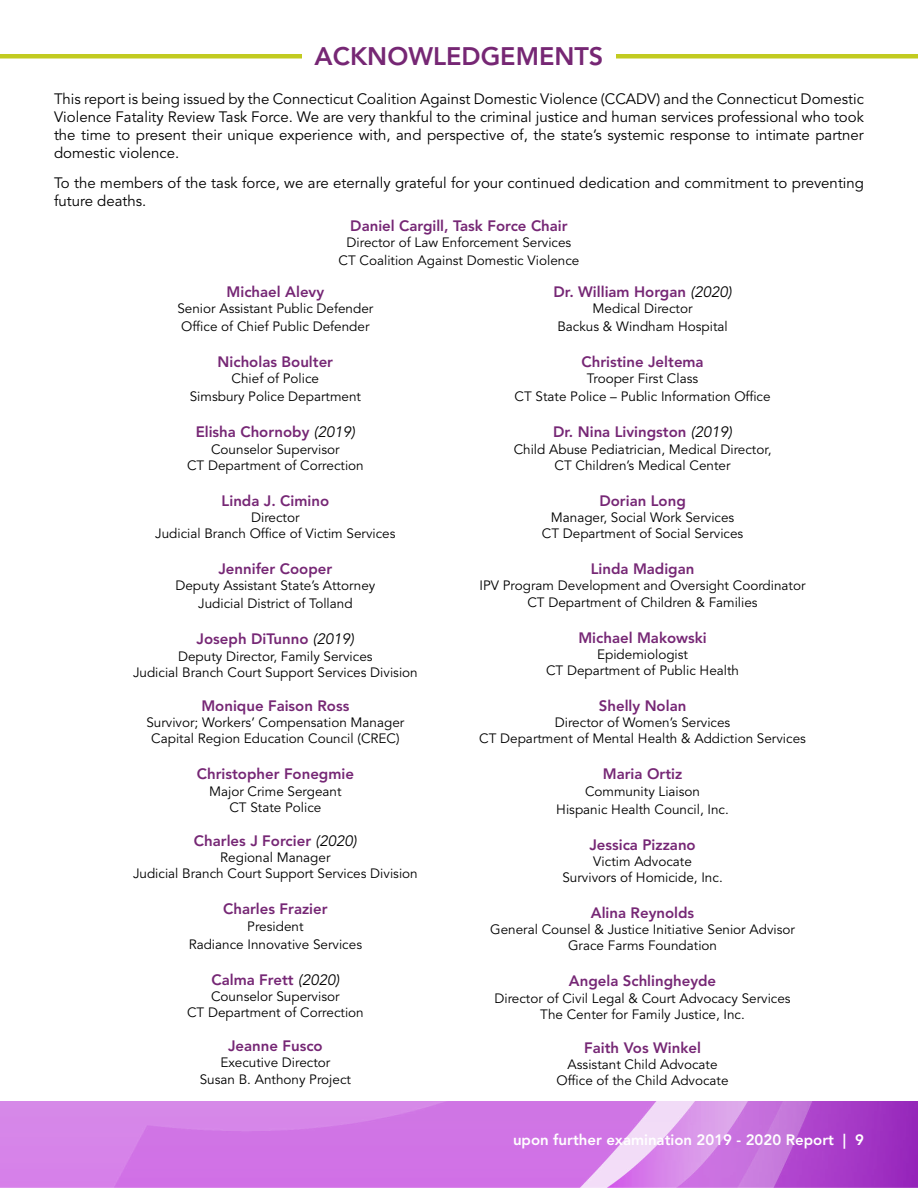
<style>
.page{position:relative;width:918px;height:1188px;background:#fff}
.page>*{position:absolute;margin:0;border:0;box-sizing:border-box;transform-origin:0 0}
.t1{font:800 25.2px "Avenir LT Std";color:#762774}
.t2{font:15px/18px "Avenir LT Std";color:#000;text-align:justify}
.t3{font:800 15px "Avenir LT Std";color:#762775}
.t4{font:800 15px "Avenir LT Std";color:#fff}
.t5{font:13.5px/16.2px "Avenir LT Std";color:#000;text-align:center}
.s1{font-weight:400;font-style:italic;color:#000}
</style>
<div class="page">
<img style="left:0;top:1102px;width:918px;height:86px">
<div style="left:0;top:54px;width:918px;height:5px;background:#c2cb20"></div>
<div style="left:302px;top:38px;width:314px;height:32px;background:#fff"></div>
<h1 class="t1" style="left:315px;top:41px;width:290px">ACKNOWLEDGEMENTS</h1>
<p class="t2" style="left:54px;top:91px;width:811px">This report is being issued by the Connecticut Coalition Against Domestic Violence (CCADV) and the Connecticut Domestic Violence Fatality Review Task Force. We are very thankful to the criminal justice and human services professional who took the time to present their unique experience with, and perspective of, the state’s systemic response to intimate partner domestic violence.</p>
<p class="t2" style="left:54px;top:175px;width:812px">To the members of the task force, we are eternally grateful for your continued dedication and commitment to preventing future deaths.</p>
<p class="t3" style="left:350px;top:217px;width:219px">Daniel Cargill, Task Force Chair</p>
<p class="t5" style="left:339px;top:234px;width:242px;line-height:18px">Director of Law Enforcement Services<br>CT Coalition Against Domestic Violence</p>
<p class="t3" style="left:227px;top:283px;width:99px">Michael Alevy</p>
<p class="t5" style="left:177px;top:300px;width:197px;line-height:18px;text-align:left">Senior Assistant Public Defender<br>Office of Chief Public Defender</p>
<p class="t3" style="left:218px;top:353px;width:117px">Nicholas Boulter</p>
<p class="t5" style="left:190px;top:370px;width:173px;line-height:18px">Chief of Police<br>Simsbury Police Department</p>
<p class="t3" style="left:196px;top:423px;width:161px">Elisha Chornoby <span class="s1">(2019)</span></p>
<p class="t5" style="left:187px;top:441px;width:178px">Counselor Supervisor<br>CT Department of Correction</p>
<p class="t3" style="left:222px;top:492px;width:109px">Linda J. Cimino</p>
<p class="t5" style="left:155px;top:510px;width:242px">Director<br>Judicial Branch Office of Victim Services</p>
<p class="t3" style="left:218px;top:560px;width:115px">Jennifer Cooper</p>
<p class="t5" style="left:175px;top:577px;width:201px;line-height:18px">Deputy Assistant State’s Attorney<br>Judicial District of Tolland</p>
<p class="t3" style="left:197px;top:630px;width:159px">Joseph DiTunno <span class="s1">(2019)</span></p>
<p class="t5" style="left:133px;top:648px;width:286px">Deputy Director, Family Services<br>Judicial Branch Court Support Services Division</p>
<p class="t3" style="left:201px;top:697px;width:150px">Monique Faison Ross</p>
<p class="t5" style="left:146px;top:715px;width:260px">Survivor; Workers’ Compensation Manager<br>Capital Region Education Council (CREC)</p>
<p class="t3" style="left:197px;top:765px;width:159px">Christopher Fonegmie</p>
<p class="t5" style="left:209px;top:783px;width:134px">Major Crime Sergeant<br>CT State Police</p>
<p class="t3" style="left:194px;top:832px;width:164px">Charles J Forcier <span class="s1">(2020)</span></p>
<p class="t5" style="left:133px;top:850px;width:286px">Regional Manager<br>Judicial Branch Court Support Services Division</p>
<p class="t3" style="left:223px;top:900px;width:106px">Charles Frazier</p>
<p class="t5" style="left:189px;top:917px;width:175px;line-height:18px">President<br>Radiance Innovative Services</p>
<p class="t3" style="left:211px;top:970px;width:129px">Calma Frett <span class="s1">(2020)</span></p>
<p class="t5" style="left:187px;top:988px;width:178px">Counselor Supervisor<br>CT Department of Correction</p>
<p class="t3" style="left:228px;top:1037px;width:96px">Jeanne Fusco</p>
<p class="t5" style="left:200px;top:1055px;width:153px">Executive Director<br>Susan B. Anthony Project</p>
<p class="t3" style="left:554px;top:283px;width:180px">Dr. William Horgan <span class="s1">(2020)</span></p>
<p class="t5" style="left:557px;top:300px;width:172px;line-height:18px">Medical Director<br>Backus &amp; Windham Hospital</p>
<p class="t3" style="left:581px;top:353px;width:124px">Christine Jeltema</p>
<p class="t5" style="left:515px;top:370px;width:258px;line-height:18px">Trooper First Class<br>CT State Police – Public Information Office</p>
<p class="t3" style="left:553px;top:423px;width:180px">Dr. Nina Livingston <span class="s1">(2019)</span></p>
<p class="t5" style="left:514px;top:441px;width:259px">Child Abuse Pediatrician, Medical Director,<br>CT Children’s Medical Center</p>
<p class="t3" style="left:599px;top:492px;width:88px">Dorian Long</p>
<p class="t5" style="left:542px;top:510px;width:203px">Manager, Social Work Services<br>CT Department of Social Services</p>
<p class="t3" style="left:591px;top:560px;width:105px">Linda Madigan</p>
<p class="t5" style="left:480px;top:578px;width:328px">IPV Program Development and Oversight Coordinator<br>CT Department of Children &amp; Families</p>
<p class="t3" style="left:578px;top:628px;width:130px">Michael Makowski</p>
<p class="t5" style="left:546px;top:646px;width:194px">Epidemiologist<br>CT Department of Public Health</p>
<p class="t3" style="left:599px;top:697px;width:89px">Shelly Nolan</p>
<p class="t5" style="left:479px;top:715px;width:328px">Director of Women’s Services<br>CT Department of Mental Health &amp; Addiction Services</p>
<p class="t3" style="left:603px;top:765px;width:81px">Maria Ortiz</p>
<p class="t5" style="left:556px;top:782px;width:174px;line-height:18px">Community Liaison<br>Hispanic Health Council, Inc.</p>
<p class="t3" style="left:589px;top:835px;width:108px">Jessica Pizzano</p>
<p class="t5" style="left:562px;top:853px;width:162px">Victim Advocate<br>Survivors of Homicide, Inc.</p>
<p class="t3" style="left:591px;top:904px;width:105px">Alina Reynolds</p>
<p class="t5" style="left:490px;top:922px;width:306px">General Counsel &amp; Justice Initiative Senior Advisor<br>Grace Farms Foundation</p>
<p class="t3" style="left:569px;top:972px;width:149px">Angela Schlingheyde</p>
<p class="t5" style="left:494px;top:990px;width:298px">Director of Civil Legal &amp; Court Advocacy Services<br>The Center for Family Justice, Inc.</p>
<p class="t3" style="left:584px;top:1039px;width:118px">Faith Vos Winkel</p>
<p class="t5" style="left:557px;top:1057px;width:174px">Assistant Child Advocate<br>Office of the Child Advocate</p>
<p class="t4" style="left:513px;top:1131px;width:352px">upon further examination 2019 - 2020 Report | 9</p>
</div>
